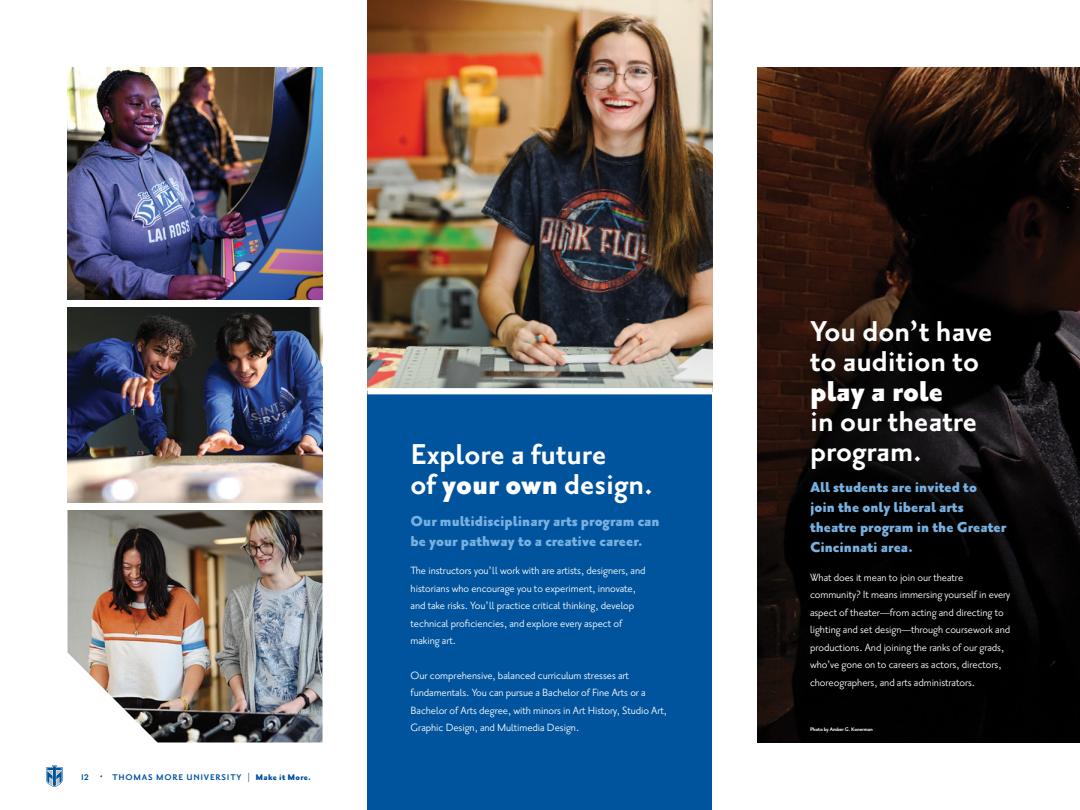
<style>
.page{position:relative;width:1080px;height:810px;background:#fff}
.page>*{position:absolute;margin:0;border:0;box-sizing:border-box;transform-origin:0 0}
.t1{font:700 35px/30px "Priori Sans OT";color:#fff}
.t2{font:900 35px "Priori Sans OT";color:#fff}
.t3{font:900 17.5px/20px "Priori Sans OT";color:#78b0df}
.t4{font:12.75px/17.5px "Priori Sans OT";letter-spacing:-.005em;color:#fff}
.t5{font:700 10px "Priori Sans OT";letter-spacing:.075em;color:#00539d}
.t6{font:700 6.25px "Priori Sans OT";letter-spacing:-.02em;color:#fff}
.s1{font-weight:900}
</style>
<div class="page">
<svg style="left:46px;top:765px;width:17px;height:22px"></svg>
<img style="left:758px;top:68px;width:322px;height:674px">
<img style="left:368px;top:0;width:344px;height:388px">
<div style="left:368px;top:391px;width:344px;height:419px;background:#00539d"></div>
<div style="left:368px;top:388px;width:344px;height:6px;background:#fff"></div>
<img style="left:68px;top:68px;width:254px;height:232px">
<img style="left:68px;top:510px;width:254px;height:232px">
<img style="left:68px;top:307px;width:254px;height:195px">
<p class="t5" style="left:81px;top:772px;width:9px">12</p>
<p class="t5" style="left:112px;top:772px;width:200px">THOMAS MORE UNIVERSITY | <span class="s1">Make it More.</span></p>
<h1 class="t1" style="left:411px;top:440px;width:244px">Explore a future<br>of <span class="s1">your own</span> design.</h1>
<h2 class="t3" style="left:411px;top:511px;width:251px">Our multidisciplinary arts program can be your pathway to a creative career.</h2>
<p class="t4" style="left:411px;top:562px;width:237px">The instructors you’ll work with are artists, designers, and historians who encourage you to experiment, innovate, and take risks. You’ll practice critical thinking, develop technical proficiencies, and explore every aspect of making art.</p>
<p class="t4" style="left:411px;top:667px;width:258px">Our comprehensive, balanced curriculum stresses art fundamentals. You can pursue a Bachelor of Fine Arts or a Bachelor of Arts degree, with minors in Art History, Studio Art, Graphic Design, and Multimedia Design.</p>
<h1 class="t1" style="left:810px;top:316px;width:184px">You don’t have to audition to</h1>
<h1 class="t2" style="left:810px;top:372px;width:135px">play a role</h1>
<h1 class="t1" style="left:810px;top:406px;width:169px">in our theatre program.</h1>
<h2 class="t3" style="left:810px;top:477px;width:198px">All students are invited to join the only liberal arts theatre program in the Greater<br>Cincinnati area.</h2>
<p class="t4" style="left:810px;top:569px;width:202px">What does it mean to join our theatre community? It means immersing yourself in every aspect of theater—from acting and directing to lighting and set design—through coursework and productions. And joining the ranks of our grads, who’ve gone on to careers as actors, directors, choreographers, and arts administrators.</p>
<p class="t6" style="left:810px;top:726px;width:65px">Photo by Amber G. Konerman</p>
</div>
